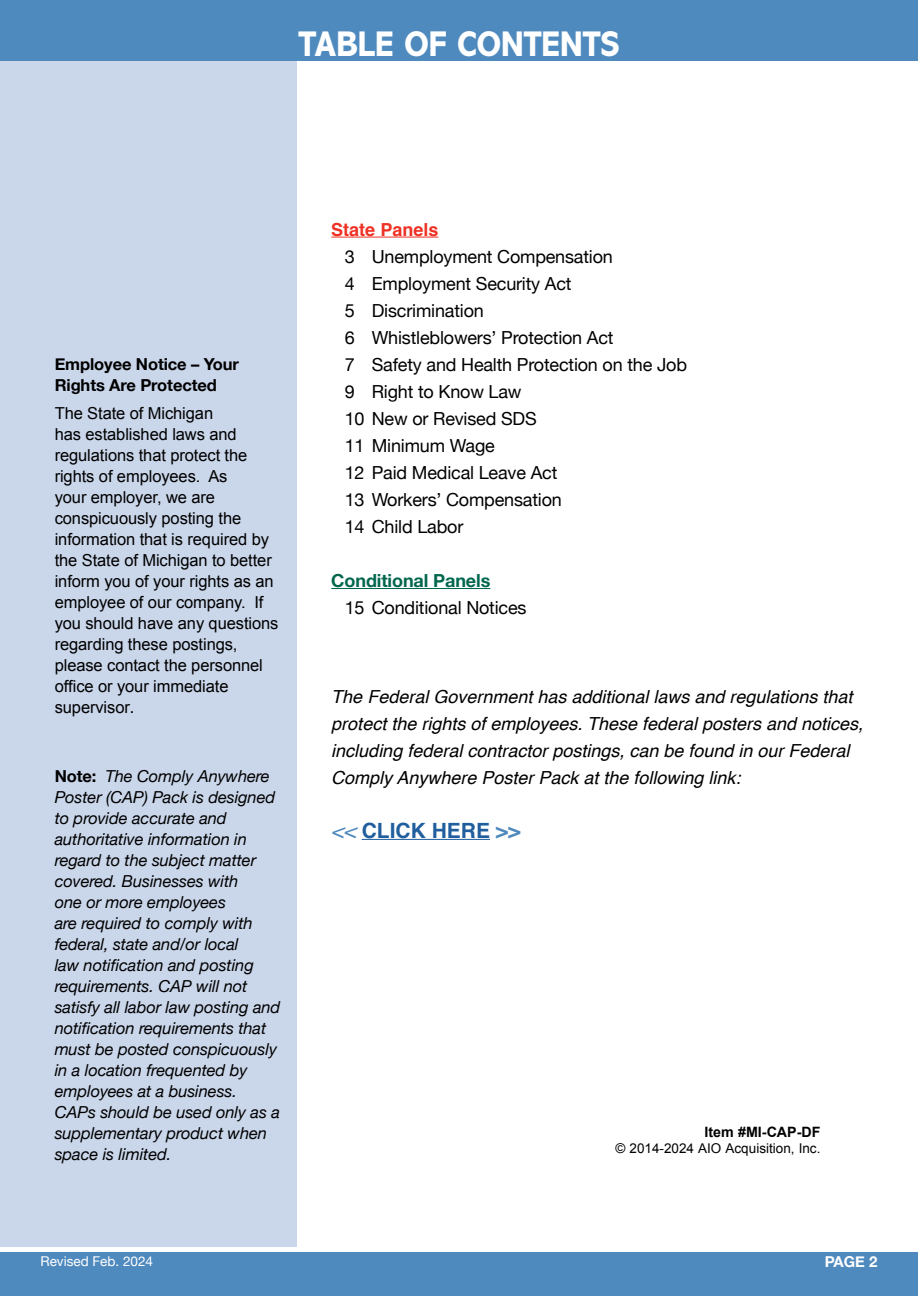
<style>
.page{position:relative;width:918px;height:1296px;background:#fff}
.page>*{position:absolute;margin:0;border:0;box-sizing:border-box;transform-origin:0 0}
.t1{font:800 36px "Abadi MT Pro";color:#fff;scale:.9 1}
.t2{font:700 21px "Helvetica";color:#215e9e}
.t3{font:18px/27px "Helvetica Neue";letter-spacing:-.01em;color:#000}
.t4{font:italic 18px/27px "Helvetica";color:#000}
.t5{font:700 18px "Helvetica Neue";letter-spacing:-.005em;color:#00674e}
.t6{font:700 18px "Helvetica";color:#ee3124}
.t7{font:italic 16.5px/21px "Helvetica Neue";letter-spacing:-.005em;color:#000}
.t8{font:16.5px/21px "Arial";letter-spacing:-.005em;color:#000}
.t9{font:700 16.5px/21px "Helvetica Neue";letter-spacing:-.005em;color:#000}
.t10{font:700 15px "Helvetica Neue";color:#fff}
.t11{font:700 14.25px "Arial";color:#000}
.t12{font:13.5px "Arial";color:#000}
.t13{font:13.5px "Helvetica Neue";color:#fff}
.s1{font-family:"Helvetica Neue"}
.s2{font-weight:700;font-style:normal}
.s3{font-weight:400;font-style:italic;color:#4f8abe}
.s4{color:#4f8abe}
</style>
<div class="page">
<hr style="left:331px;top:237px;width:107px;height:1px;background:#ee3124">
<hr style="left:331px;top:588px;width:159px;height:1px;background:#00674e">
<hr style="left:362px;top:839px;width:128px;height:1px;background:#215e9e">
<div style="left:0;top:49px;width:297px;height:1198px;background:#cad6ea"></div>
<div style="left:0;top:0;width:918px;height:61px;background:#4f8abe"></div>
<div style="left:0;top:1253px;width:918px;height:43px;background:#4f8abe"></div>
<h1 class="t1" style="left:298px;top:24px;width:358px">TABLE OF CONTENTS</h1>
<p class="t9" style="left:55px;top:354px;width:186px">Employee Notice – Your<br>Rights Are Protected</p>
<p class="t8" style="left:55px;top:402px;width:225px">The State of Michigan<br>has established laws and regulations that protect the rights of employees. As<br>your employer, we are conspicuously posting the information that is required by the State of Michigan to better inform you of your rights as an employee of our company. If you should have any questions regarding these postings, please contact the personnel office or your immediate supervisor<span class="s1">.</span></p>
<p class="t7" style="left:55px;top:766px;width:227px"><span class="s2">Note:</span> The Comply Anywhere<br>Poster (CAP) Pack is designed to provide accurate and authoritative information in regard to the subject matter covered. Businesses with<br>one or more employees<br>are required to comply with federal, state and/or local<br>law notification and posting requirements. CAP will not satisfy all labor law posting and notification requirements that must be posted conspicuously in a location frequented by employees at a business.<br>CAPs should be used only as a supplementary product when space is limited.</p>
<p class="t6" style="left:331px;top:215px;width:109px">State Panels</p>
<p class="t3" style="left:345px;top:244px;width:344px">3 Unemployment Compensation<br>4 Employment Security Act<br>5 Discrimination<br>6 Whistleblowers’ Protection Act<br>7 Safety and Health Protection on the Job<br>9 Right to Know Law<br>10 New or Revised SDS<br>11 Minimum Wage<br>12 Paid Medical Leave Act<br>13 Workers’ Compensation<br>14 Child Labor</p>
<p class="t5" style="left:331px;top:566px;width:161px">Conditional Panels</p>
<p class="t3" style="left:345px;top:595px;width:183px">15 Conditional Notices</p>
<p class="t4" style="left:331px;top:683px;width:533px">The Federal Government has additional laws and regulations that protect the rights of employees. These federal posters and notices, including federal contractor postings, can be found in our Federal Comply Anywhere Poster Pack at the following link:</p>
<p class="t2" style="left:331px;top:813px;width:191px"><span class="s3">&lt;&lt;</span> CLICK HERE <span class="s4">&gt;&gt;</span></p>
<p class="t11" style="left:705px;top:1123px;width:117px">Item #MI-CAP-DF</p>
<p class="t12" style="left:615px;top:1140px;width:207px">© 2014-2024 AIO Acquisition, Inc.</p>
<p class="t13" style="left:40px;top:1251px;width:114px">Revised Feb. 2024</p>
<p class="t10" style="left:825px;top:1250px;width:54px">PAGE 2</p>
</div>
